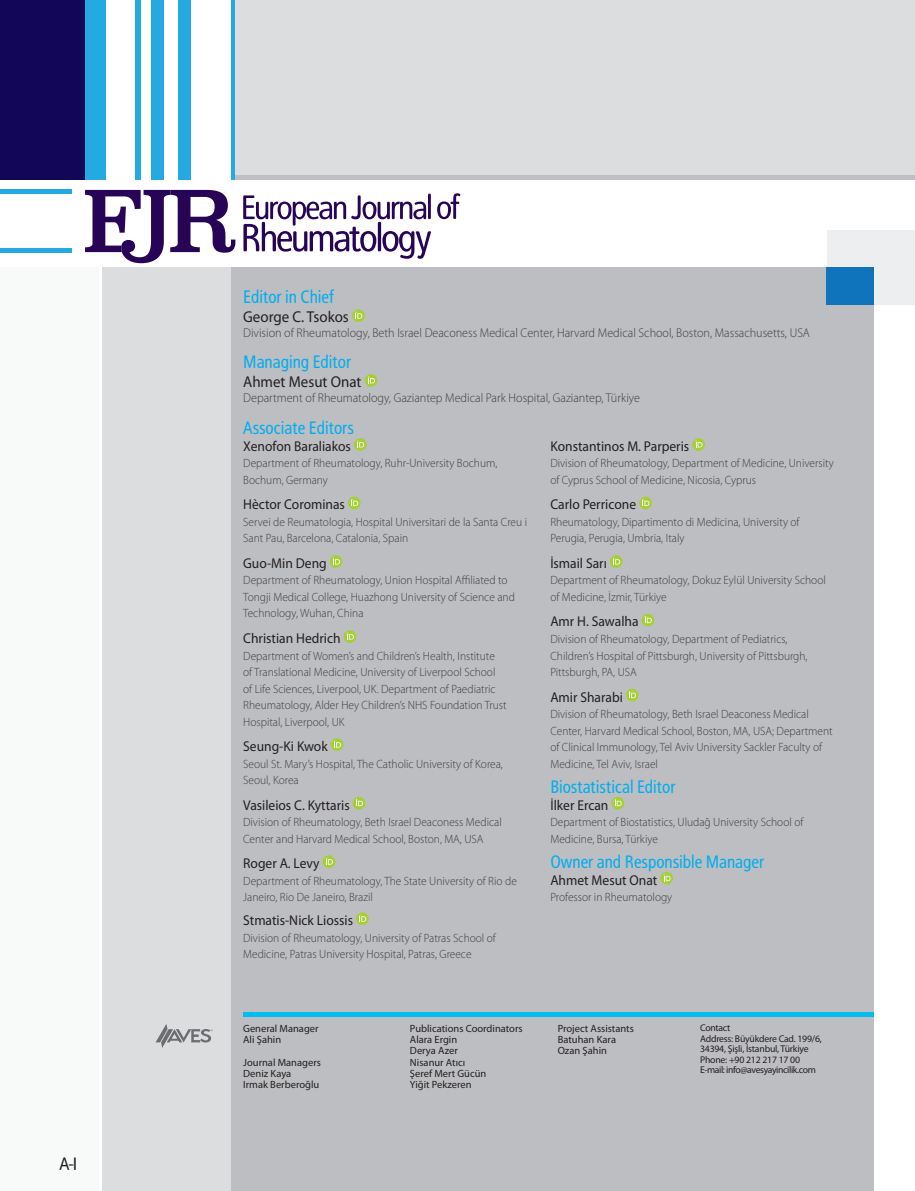
<style>
.page{position:relative;width:915px;height:1191px;background:#fff}
.page>*{position:absolute;margin:0;border:0;box-sizing:border-box;transform-origin:0 0}
.t1{font:18px "Rotokas";color:#00aeef;scale:.95 1}
.t2{font:18px "Rotokas";color:#231f20}
.t3{font:15.75px "Myriad Pro";color:#231f20;scale:.95 1}
.t4{font:14.25px "Myriad Pro";color:#231f20;scale:.95 1}
.t5{font:300 12.75px "Myriad Pro";color:#3e3e3f;scale:.95 1}
.t6{font:300 12px/16.5px "Myriad Pro";color:#3e3e3f;scale:.95 1}
.t7{font:10.5px/11.2px "Myriad Pro";color:#231f20}
.t8{font:9.75px/10.5px "Myriad Pro";letter-spacing:-.02em;color:#231f20}
</style>
<div class="page">
<div style="left:0;top:0;width:92px;height:179px;background:#110658"></div>
<div style="left:85px;top:0;width:20px;height:179px;background:#24aae1"></div>
<div style="left:135px;top:0;width:6px;height:179px;background:#24aae1"></div>
<div style="left:151px;top:0;width:12px;height:179px;background:#24aae1"></div>
<div style="left:178px;top:0;width:12px;height:179px;background:#24aae1"></div>
<hr style="left:231px;top:0;width:4px;height:179px;background:#24aae1">
<div style="left:235px;top:0;width:679px;height:179px;background:#dcdddf"></div>
<hr style="left:235px;top:175px;width:679px;height:4px;background:#bdbfc3">
<hr style="left:0;top:190px;width:71px;height:4px;background:#24aae1">
<hr style="left:0;top:248px;width:71px;height:4px;background:#24aae1">
<svg style="left:85px;top:190px;width:150px;height:73px"></svg>
<svg style="left:437px;top:193px;width:23px;height:26px"></svg>
<svg style="left:243px;top:194px;width:188px;height:65px"></svg>
<div style="left:826px;top:230px;width:88px;height:75px;background:#edeeef"></div>
<div style="left:102px;top:267px;width:145px;height:924px;background:#dcdddf"></div>
<div style="left:0;top:268px;width:99px;height:923px;background:#f2f3f4"></div>
<div style="left:231px;top:268px;width:642px;height:923px;background:#bdbec1"></div>
<div style="left:825px;top:268px;width:48px;height:37px;background:#1074bc"></div>
<div style="left:243px;top:1011px;width:630px;height:5px;background:#01bdf2"></div>
<svg style="left:155px;top:1024px;width:58px;height:24px"></svg>
<svg style="left:352px;top:309px;width:12px;height:13px"></svg>
<svg style="left:355px;top:312px;width:7px;height:7px"></svg>
<svg style="left:364px;top:374px;width:13px;height:13px"></svg>
<svg style="left:368px;top:376px;width:7px;height:7px"></svg>
<svg style="left:354px;top:438px;width:12px;height:13px"></svg>
<svg style="left:357px;top:440px;width:7px;height:7px"></svg>
<div style="left:348px;top:497px;width:12px;height:12px;background:#a6ce39;border-radius:50%"></div>
<svg style="left:351px;top:499px;width:7px;height:7px"></svg>
<svg style="left:329px;top:555px;width:13px;height:13px"></svg>
<svg style="left:333px;top:557px;width:7px;height:7px"></svg>
<svg style="left:343px;top:630px;width:13px;height:13px"></svg>
<svg style="left:347px;top:632px;width:7px;height:7px"></svg>
<svg style="left:330px;top:738px;width:13px;height:13px"></svg>
<svg style="left:334px;top:740px;width:7px;height:7px"></svg>
<svg style="left:352px;top:797px;width:13px;height:12px"></svg>
<svg style="left:356px;top:799px;width:7px;height:7px"></svg>
<svg style="left:322px;top:855px;width:13px;height:13px"></svg>
<svg style="left:326px;top:857px;width:7px;height:7px"></svg>
<svg style="left:356px;top:912px;width:12px;height:13px"></svg>
<svg style="left:359px;top:914px;width:7px;height:7px"></svg>
<svg style="left:692px;top:438px;width:12px;height:13px"></svg>
<svg style="left:695px;top:440px;width:7px;height:7px"></svg>
<div style="left:639px;top:497px;width:12px;height:12px;background:#a6ce39;border-radius:50%"></div>
<svg style="left:642px;top:499px;width:7px;height:7px"></svg>
<svg style="left:609px;top:555px;width:13px;height:13px"></svg>
<svg style="left:613px;top:557px;width:7px;height:7px"></svg>
<svg style="left:641px;top:614px;width:13px;height:12px"></svg>
<svg style="left:644px;top:616px;width:7px;height:7px"></svg>
<svg style="left:625px;top:689px;width:13px;height:12px"></svg>
<svg style="left:629px;top:691px;width:7px;height:7px"></svg>
<svg style="left:611px;top:797px;width:13px;height:12px"></svg>
<svg style="left:614px;top:799px;width:7px;height:7px"></svg>
<svg style="left:660px;top:872px;width:12px;height:12px"></svg>
<svg style="left:663px;top:874px;width:7px;height:7px"></svg>
<h1 class="t2" style="left:59px;top:1152px;width:19px">A-I</h1>
<h1 class="t1" style="left:243px;top:286px;width:97px">Editor in Chief</h1>
<h2 class="t3" style="left:243px;top:307px;width:113px">George C. Tsokos</h2>
<p class="t5" style="left:243px;top:325px;width:598px">Division of Rheumatology, Beth Israel Deaconess Medical Center, Harvard Medical School, Boston, Massachusetts, USA</p>
<h1 class="t1" style="left:243px;top:351px;width:115px">Managing Editor</h1>
<h2 class="t3" style="left:243px;top:372px;width:126px">Ahmet Mesut Onat</h2>
<p class="t5" style="left:243px;top:390px;width:419px">Department of Rheumatology, Gaziantep Medical Park Hospital, Gaziantep, Türkiye</p>
<h1 class="t1" style="left:243px;top:417px;width:118px">Associate Editors</h1>
<p class="t4" style="left:243px;top:437px;width:115px">Xenofon Baraliakos</p>
<p class="t6" style="left:243px;top:455px;width:269px">Department of Rheumatology, Ruhr-University Bochum,<br>Bochum, Germany</p>
<p class="t4" style="left:243px;top:496px;width:109px">Hèctor Corominas</p>
<p class="t6" style="left:243px;top:513px;width:300px">Servei de Reumatologia, Hospital Universitari de la Santa Creu i<br>Sant Pau, Barcelona, Catalonia, Spain</p>
<p class="t4" style="left:243px;top:554px;width:89px">Guo-Min Deng</p>
<p class="t6" style="left:243px;top:572px;width:287px">Department of Rheumatology, Union Hospital Affiliated to<br>Tongji Medical College, Huazhong University of Science and<br>Technology, Wuhan, China</p>
<p class="t4" style="left:243px;top:629px;width:104px">Christian Hedrich</p>
<p class="t6" style="left:243px;top:647px;width:279px">Department of Women’s and Children’s Health, Institute of Translational Medicine, University of Liverpool School of Life Sciences, Liverpool, UK. Department of Paediatric Rheumatology, Alder Hey Children’s NHS Foundation Trust Hospital, Liverpool, UK</p>
<p class="t4" style="left:243px;top:737px;width:90px">Seung-Ki Kwok</p>
<p class="t6" style="left:243px;top:755px;width:275px">Seoul St. Mary’s Hospital, The Catholic University of Korea,<br>Seoul, Korea</p>
<p class="t4" style="left:243px;top:796px;width:114px">Vasileios C. Kyttaris</p>
<p class="t6" style="left:243px;top:813px;width:273px">Division of Rheumatology, Beth Israel Deaconess Medical<br>Center and Harvard Medical School, Boston, MA, USA</p>
<p class="t4" style="left:243px;top:854px;width:82px">Roger A. Levy</p>
<p class="t6" style="left:243px;top:872px;width:289px">Department of Rheumatology, The State University of Rio de<br>Janeiro, Rio De Janeiro, Brazil</p>
<p class="t4" style="left:243px;top:911px;width:117px">Stmatis-Nick Liossis</p>
<p class="t6" style="left:243px;top:929px;width:267px">Division of Rheumatology, University of Patras School of<br>Medicine, Patras University Hospital, Patras, Greece</p>
<p class="t4" style="left:550px;top:437px;width:148px">Κonstantinos M. Parperis</p>
<p class="t6" style="left:550px;top:455px;width:300px">Division of Rheumatology, Department of Medicine, University of Cyprus School of Medicine, Nicosia, Cyprus</p>
<p class="t4" style="left:550px;top:496px;width:92px">Carlo Perricone</p>
<p class="t6" style="left:550px;top:513px;width:264px">Rheumatology, Dipartimento di Medicina, University of<br>Perugia, Perugia, Umbria, Italy</p>
<p class="t4" style="left:550px;top:554px;width:61px">İsmail Sarı</p>
<p class="t6" style="left:550px;top:572px;width:291px">Department of Rheumatology, Dokuz Eylül University School of Medicine, İzmir, Türkiye</p>
<p class="t4" style="left:550px;top:613px;width:94px">Amr H. Sawalha</p>
<p class="t6" style="left:550px;top:630px;width:272px">Division of Rheumatology, Department of Pediatrics,<br>Children’s Hospital of Pittsburgh, University of Pittsburgh,<br>Pittsburgh, PA, USA</p>
<p class="t4" style="left:550px;top:688px;width:78px">Amir Sharabi</p>
<p class="t6" style="left:550px;top:705px;width:299px">Division of Rheumatology, Beth Israel Deaconess Medical Center, Harvard Medical School, Boston, MA, USA; Department of Clinical Immunology, Tel Aviv University Sackler Faculty of Medicine, Tel Aviv, Israel</p>
<h1 class="t1" style="left:550px;top:775px;width:133px">Biostatistical Editor</h1>
<p class="t4" style="left:550px;top:796px;width:63px">İlker Ercan</p>
<p class="t6" style="left:550px;top:813px;width:268px">Department of Biostatistics, Uludağ University School of<br>Medicine, Bursa, Türkiye</p>
<h1 class="t1" style="left:550px;top:850px;width:227px">Owner and Responsible Manager</h1>
<p class="t4" style="left:550px;top:871px;width:114px">Ahmet Mesut Onat</p>
<p class="t6" style="left:550px;top:888px;width:130px">Professor in Rheumatology</p>
<p class="t7" style="left:243px;top:1022px;width:77px">General Manager<br>Ali Şahin</p>
<p class="t7" style="left:243px;top:1056px;width:79px">Journal Managers<br>Deniz Kaya<br>Irmak Berberoğlu</p>
<p class="t7" style="left:410px;top:1022px;width:114px">Publications Coordinators<br>Alara Ergin<br>Derya Azer<br>Nisanur Atıcı<br>Şeref Mert Gücün<br>Yiğit Pekzeren</p>
<p class="t7" style="left:557px;top:1022px;width:78px">Project Assistants<br>Batuhan Kara<br>Ozan Şahin</p>
<p class="t8" style="left:699px;top:1022px;width:123px">Contact<br>Address: Büyükdere Cad. 199/6,<br>34394, Şişli, İstanbul, Türkiye<br>Phone: +90 212 217 17 00<br>E-mail: info@avesyayincilik.com</p>
</div>
